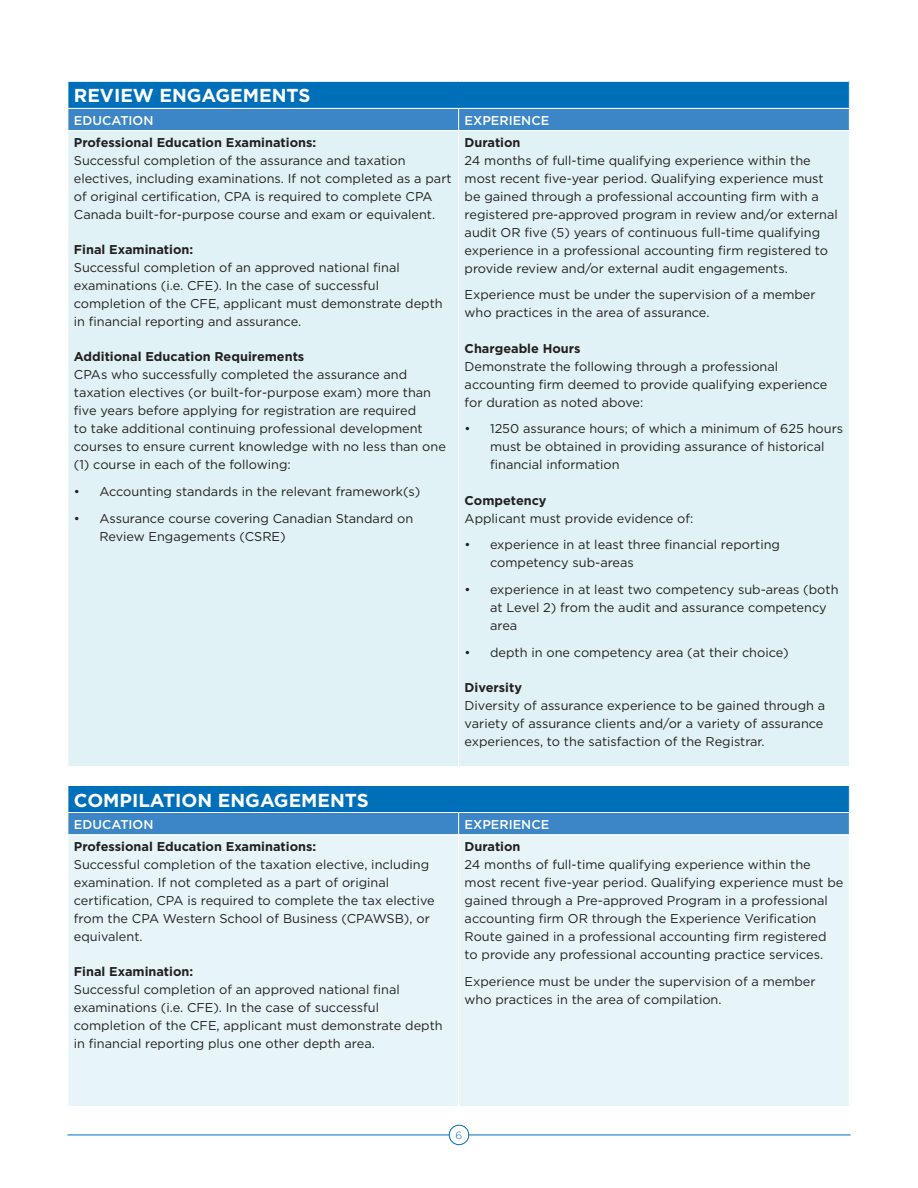
<style>
.page{position:relative;width:918px;height:1188px;background:#fff}
.page>*{position:absolute;margin:0;border:0;box-sizing:border-box;transform-origin:0 0}
.Body{font:700 18.75px "Gotham";color:#fff}
.Body-2{font:12.75px/18px "Gotham";color:#231f20}
.Subhead_3{font:700 12.75px "Gotham";color:#231f20}
.Body-3{font:500 12.75px "Gotham";color:#fff}
.t1{font:300 10.5px "Gotham";color:#006fba}
</style>
<div class="page">
<hr style="left:68px;top:1135px;width:782px;height:1px;background:#006fba">
<div style="left:449px;top:1125px;width:20px;height:20px;background:#fff;border-radius:50%"></div>
<div style="left:449px;top:1125px;width:20px;height:20px;border:1px solid #006fba;border-radius:50%"></div>
<div style="left:69px;top:131px;width:780px;height:635px;background:#e0f2f5"></div>
<svg style="left:68px;top:82px;width:782px;height:48px;background:#207cc1"></svg>
<hr style="left:458px;top:131px;width:1px;height:635px;background:#fff">
<div style="left:69px;top:835px;width:780px;height:271px;background:#e7f5f8"></div>
<svg style="left:68px;top:786px;width:782px;height:48px;background:#207cc1"></svg>
<hr style="left:458px;top:835px;width:1px;height:271px;background:#fff">
<p class="Body" style="left:74px;top:83px;width:238px">REVIEW ENGAGEMENTS</p>
<p class="Body-3" style="left:74px;top:112px;width:81px">EDUCATION</p>
<p class="Body-3" style="left:465px;top:112px;width:86px">EXPERIENCE</p>
<p class="Subhead_3" style="left:74px;top:134px;width:244px">Professional Education Examinations:</p>
<p class="Body-2" style="left:74px;top:151px;width:379px">Successful completion of the assurance and taxation electives, including examinations. If not completed as a part of original certification, CPA is required to complete CPA Canada built-for-purpose course and exam or equivalent.</p>
<p class="Subhead_3" style="left:74px;top:241px;width:121px">Final Examination:</p>
<p class="Body-2" style="left:74px;top:258px;width:370px">Successful completion of an approved national final examinations (i.e. CFE). In the case of successful completion of the CFE, applicant must demonstrate depth in financial reporting and assurance.</p>
<p class="Subhead_3" style="left:74px;top:348px;width:232px">Additional Education Requirements</p>
<p class="Body-2" style="left:74px;top:366px;width:374px">CPAs who successfully completed the assurance and taxation electives (or built-for-purpose exam) more than five years before applying for registration are required<br>to take additional continuing professional development courses to ensure current knowledge with no less than one (1) course in each of the following:</p>
<p class="Body-2" style="left:74px;top:482px;width:348px">• Accounting standards in the relevant framework(s)</p>
<p class="Body-2" style="left:99px;top:509px;width:315px;text-indent:-26px">• Assurance course covering Canadian Standard on<br>Review Engagements (CSRE)</p>
<p class="Subhead_3" style="left:465px;top:134px;width:57px">Duration</p>
<p class="Body-2" style="left:465px;top:151px;width:375px">24 months of full-time qualifying experience within the most recent five-year period. Qualifying experience must be gained through a professional accounting firm with a registered pre-approved program in review and/or external audit OR five (5) years of continuous full-time qualifying experience in a professional accounting firm registered to provide review and/or external audit engagements.</p>
<p class="Body-2" style="left:465px;top:286px;width:353px">Experience must be under the supervision of a member who practices in the area of assurance.</p>
<p class="Subhead_3" style="left:465px;top:340px;width:117px">Chargeable Hours</p>
<p class="Body-2" style="left:465px;top:357px;width:364px">Demonstrate the following through a professional accounting firm deemed to provide qualifying experience for duration as noted above:</p>
<p class="Body-2" style="left:490px;top:420px;width:355px;text-indent:-26px">• 1250 assurance hours; of which a minimum of 625 hours must be obtained in providing assurance of historical financial information</p>
<p class="Subhead_3" style="left:465px;top:492px;width:84px">Competency</p>
<p class="Body-2" style="left:465px;top:509px;width:230px">Applicant must provide evidence of:</p>
<p class="Body-2" style="left:490px;top:535px;width:291px;text-indent:-26px">• experience in at least three financial reporting competency sub-areas</p>
<p class="Body-2" style="left:490px;top:580px;width:350px;text-indent:-26px">• experience in at least two competency sub-areas (both at Level 2) from the audit and assurance competency area</p>
<p class="Body-2" style="left:465px;top:643px;width:325px">• depth in one competency area (at their choice)</p>
<p class="Subhead_3" style="left:465px;top:679px;width:59px">Diversity</p>
<p class="Body-2" style="left:465px;top:696px;width:362px">Diversity of assurance experience to be gained through a variety of assurance clients and/or a variety of assurance experiences, to the satisfaction of the Registrar.</p>
<p class="Body" style="left:74px;top:787px;width:296px">COMPILATION ENGAGEMENTS</p>
<p class="Body-3" style="left:74px;top:816px;width:81px">EDUCATION</p>
<p class="Body-3" style="left:465px;top:816px;width:86px">EXPERIENCE</p>
<p class="Subhead_3" style="left:74px;top:838px;width:244px">Professional Education Examinations:</p>
<p class="Body-2" style="left:74px;top:855px;width:362px">Successful completion of the taxation elective, including examination. If not completed as a part of original certification, CPA is required to complete the tax elective from the CPA Western School of Business (CPAWSB), or equivalent.</p>
<p class="Subhead_3" style="left:74px;top:963px;width:121px">Final Examination:</p>
<p class="Body-2" style="left:74px;top:980px;width:370px">Successful completion of an approved national final examinations (i.e. CFE). In the case of successful completion of the CFE, applicant must demonstrate depth in financial reporting plus one other depth area.</p>
<p class="Subhead_3" style="left:465px;top:838px;width:57px">Duration</p>
<p class="Body-2" style="left:465px;top:855px;width:380px">24 months of full-time qualifying experience within the most recent five-year period. Qualifying experience must be gained through a Pre-approved Program in a professional accounting firm OR through the Experience Verification Route gained in a professional accounting firm registered<br>to provide any professional accounting practice services.</p>
<p class="Body-2" style="left:465px;top:972px;width:353px">Experience must be under the supervision of a member who practices in the area of compilation.</p>
<p class="t1" style="left:456px;top:1129px;width:8px">6</p>
</div>
